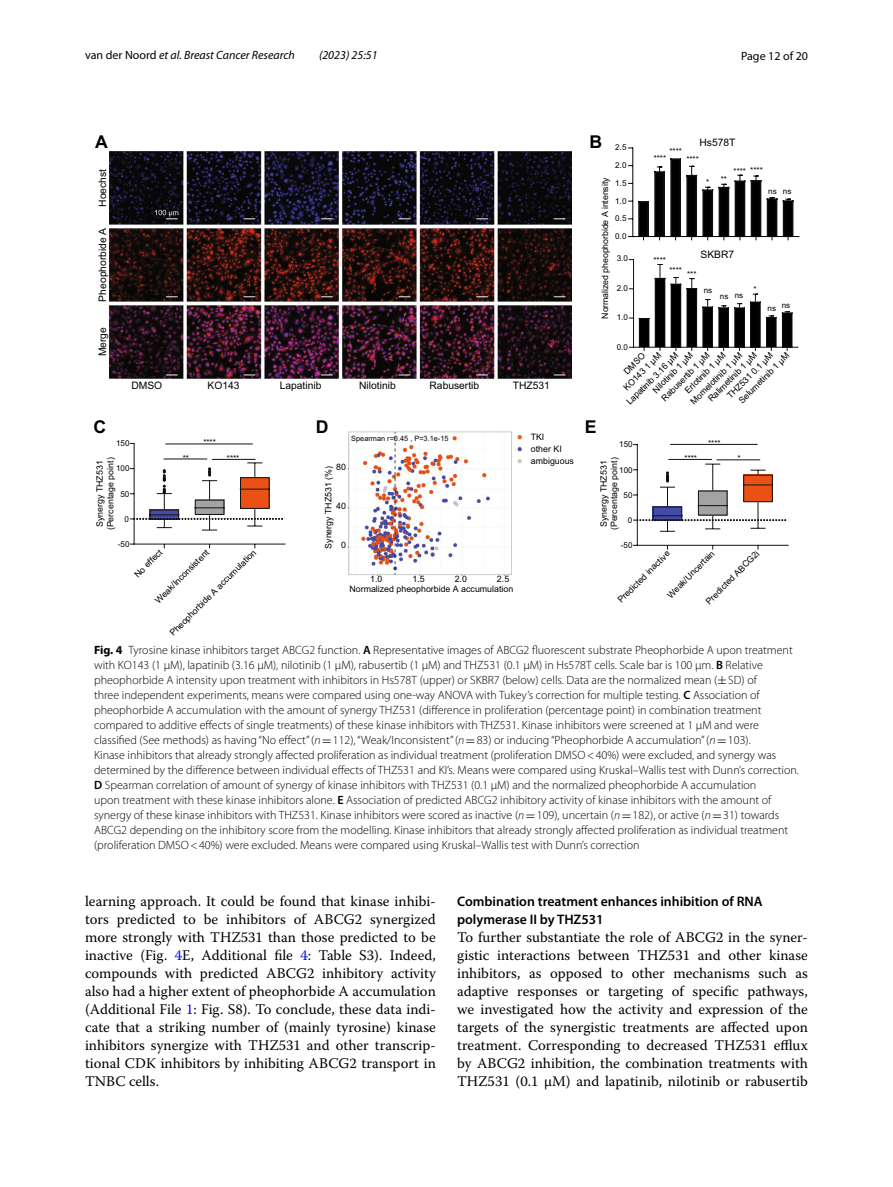
<style>
.page{position:relative;width:893px;height:1187px;background:#fff}
.page>*{position:absolute;margin:0;border:0;box-sizing:border-box;transform-origin:0 0}
.t1{font:17.7px "Arial Bold MT7";color:#000}
.t2{font:14.7px/18px "Warnock Pro";color:#000;text-align:justify}
.t3{font:600 13.8px/18px "Myriad Pro";color:#000}
.t4{font:300 12px/15px "Myriad Pro";color:#000}
.t5{font:italic 12px "Myriad Pro";color:#000}
.t6{font:12px "Myriad Pro";color:#000}
.t7{font:10.35px "Arial MT15";color:#000}
.t8{font:10.35px "Arial MT16";color:#000}
.t9{font:8.85px/10.6px "Arial MT16";color:#000;text-align:center}
.t10{font:8.85px "Arial MT15";color:#000}
.t11{font:8.1px "Arial MT16";color:#000}
.t12{font:8.1px "Arial MT15";color:#000}
.t13{font:7.35px "Arial MT16";color:#000}
.s1{font-style:normal}
.s2{font-weight:700}
.s3{font-weight:600}
.s4{font-family:"MTSY";font-weight:400}
.s5{font-style:italic}
.s6{color:#00f}
</style>
<div class="page">
<img style="left:110px;top:151px;width:461px;height:424px">
<hr style="left:632px;top:236px;width:167px;height:1px;background:#000">
<svg style="left:628px;top:147px;width:167px;height:93px"></svg>
<svg style="left:628px;top:259px;width:171px;height:92px"></svg>
<hr style="left:134px;top:543px;width:151px;height:1px;background:#121212">
<svg style="left:129px;top:442px;width:154px;height:106px"></svg>
<hr style="left:212px;top:459px;width:43px;height:1px;background:#121212">
<hr style="left:165px;top:443px;width:88px;height:1px;background:#121212">
<hr style="left:164px;top:458px;width:43px;height:1px;background:#121212">
<hr style="left:637px;top:545px;width:152px;height:1px;background:#121212">
<svg style="left:633px;top:443px;width:153px;height:106px"></svg>
<p class="t5" style="left:85px;top:48px;width:211px"><span class="s1">van der Noord</span> et al. Breast Cancer Research</p>
<p class="t5" style="left:319px;top:48px;width:60px">(2023) 25:51</p>
<p class="t6" style="left:741px;top:48px;width:68px">Page 12 of 20</p>
<h1 class="t1" style="left:95px;top:130px;width:14px">A</h1>
<h1 class="t1" style="left:590px;top:130px;width:14px">B</h1>
<p class="t12" style="left:615px;top:142px;width:13px">2.5</p>
<p class="t11" style="left:669px;top:146px;width:14px">****</p>
<p class="t8" style="left:699px;top:135px;width:38px">Hs578T</p>
<p class="t11" style="left:654px;top:153px;width:14px">****</p>
<p class="t11" style="left:686px;top:154px;width:14px">****</p>
<p class="t7" style="left:96px;top:207px;width:39px;rotate:-90deg">Hoechst</p>
<p class="t7" style="left:96px;top:301px;width:75px;rotate:-90deg">Pheophorbide A</p>
<p class="t7" style="left:96px;top:356px;width:31px;rotate:-90deg">Merge</p>
<p class="t7" style="left:131px;top:379px;width:32px">DMSO</p>
<p class="t7" style="left:208px;top:379px;width:34px">KO143</p>
<p class="t7" style="left:280px;top:379px;width:43px">Lapatinib</p>
<p class="t7" style="left:359px;top:379px;width:38px">Nilotinib</p>
<p class="t7" style="left:429px;top:379px;width:51px">Rabusertib</p>
<p class="t7" style="left:513px;top:379px;width:39px">THZ531</p>
<p class="t12" style="left:615px;top:160px;width:13px">2.0</p>
<p class="t10" style="left:599px;top:318px;width:142px;rotate:-90deg">Normalized pheophorbide A intensity</p>
<p class="t12" style="left:615px;top:178px;width:13px">1.5</p>
<p class="t12" style="left:615px;top:195px;width:13px">1.0</p>
<p class="t12" style="left:615px;top:213px;width:13px">0.5</p>
<p class="t12" style="left:615px;top:231px;width:13px">0.0</p>
<p class="t11" style="left:617px;top:253px;width:13px">3.0</p>
<p class="t11" style="left:617px;top:283px;width:13px">2.0</p>
<p class="t11" style="left:617px;top:312px;width:13px">1.0</p>
<p class="t11" style="left:617px;top:341px;width:13px">0.0</p>
<p class="t11" style="left:733px;top:165px;width:31px">**** ****</p>
<p class="t11" style="left:706px;top:174px;width:22px">* **</p>
<p class="t11" style="left:768px;top:186px;width:25px">ns ns</p>
<p class="t11" style="left:653px;top:255px;width:14px">****</p>
<p class="t8" style="left:700px;top:248px;width:35px">SKBR7</p>
<p class="t11" style="left:669px;top:265px;width:14px">****</p>
<p class="t11" style="left:687px;top:269px;width:11px">***</p>
<p class="t11" style="left:704px;top:285px;width:10px">ns</p>
<p class="t11" style="left:720px;top:290px;width:25px">ns ns</p>
<p class="t11" style="left:753px;top:284px;width:5px">*</p>
<p class="t11" style="left:768px;top:301px;width:24px">ns ns</p>
<p class="t9" style="left:607px;top:382px;width:71px;line-height:11.7px;rotate:-45deg">DMSO<br>KO143 1 μM<br>Lapatinib 3.16 μM</p>
<p class="t9" style="left:725px;top:393px;width:62px;rotate:-45deg">THZ531 0.1 μM</p>
<p class="t9" style="left:659px;top:395px;width:66px;rotate:-45deg">Rabusertib 1 μM</p>
<p class="t9" style="left:683px;top:388px;width:55px;rotate:-45deg">Erlotinib 1 μM</p>
<p class="t9" style="left:706px;top:396px;width:66px;rotate:-45deg">Ralimetinib 1 μM</p>
<p class="t9" style="left:736px;top:398px;width:69px;rotate:-45deg">Selumetinib 1 μM</p>
<p class="t9" style="left:650px;top:387px;width:54px;rotate:-45deg">Nilotinib 1 μM</p>
<p class="t9" style="left:688px;top:399px;width:70px;rotate:-45deg">Momelotinib 1 μM</p>
<h1 class="t1" style="left:94px;top:415px;width:14px">C</h1>
<p class="t11" style="left:116px;top:438px;width:15px">150</p>
<p class="t11" style="left:203px;top:437px;width:14px">****</p>
<h1 class="t1" style="left:316px;top:415px;width:14px">D</h1>
<p class="t13" style="left:351px;top:433px;width:99px">Spearman r=0.45 , P=3.1e-15</p>
<p class="t9" style="left:531px;top:432px;width:15px">TKI</p>
<p class="t9" style="left:531px;top:444px;width:32px">other KI</p>
<h1 class="t1" style="left:585px;top:415px;width:13px">E</h1>
<p class="t11" style="left:619px;top:439px;width:15px">150</p>
<p class="t11" style="left:708px;top:437px;width:14px">****</p>
<p class="t9" style="left:95px;top:530px;width:74px;rotate:-90deg">Synergy THZ531 (Percentage point)</p>
<p class="t11" style="left:116px;top:463px;width:15px">100</p>
<p class="t11" style="left:120px;top:488px;width:11px">50</p>
<p class="t11" style="left:125px;top:513px;width:6px">0</p>
<p class="t11" style="left:183px;top:452px;width:8px">**</p>
<p class="t11" style="left:227px;top:452px;width:14px">****</p>
<p class="t11" style="left:118px;top:538px;width:13px">-50</p>
<p class="t9" style="left:132px;top:572px;width:37px;rotate:-45deg">No effect</p>
<p class="t9" style="left:153px;top:598px;width:74px;rotate:-45deg">Weak/Inconsistent</p>
<p class="t9" style="left:168px;top:630px;width:119px;rotate:-45deg">Pheophorbide A accumulation</p>
<p class="t9" style="left:336px;top:461px;width:11px">80</p>
<p class="t10" style="left:323px;top:548px;width:84px;rotate:-90deg">Synergy THZ531 (%)</p>
<p class="t9" style="left:336px;top:500px;width:11px">40</p>
<p class="t9" style="left:341px;top:539px;width:6px">0</p>
<p class="t9" style="left:370px;top:574px;width:14px">1.0</p>
<p class="t9" style="left:412px;top:574px;width:14px">1.5</p>
<p class="t9" style="left:455px;top:574px;width:14px">2.0</p>
<p class="t9" style="left:497px;top:574px;width:14px">2.5</p>
<p class="t10" style="left:349px;top:582px;width:165px">Normalized pheophorbide A accumulation</p>
<p class="t9" style="left:531px;top:456px;width:45px">ambiguous</p>
<p class="t9" style="left:598px;top:530px;width:74px;rotate:-90deg">Synergy THZ531 (Percentage point)</p>
<p class="t11" style="left:619px;top:464px;width:15px">100</p>
<p class="t11" style="left:624px;top:489px;width:11px">50</p>
<p class="t11" style="left:628px;top:514px;width:6px">0</p>
<p class="t11" style="left:684px;top:453px;width:14px">****</p>
<p class="t11" style="left:737px;top:453px;width:5px">*</p>
<p class="t11" style="left:621px;top:540px;width:13px">-50</p>
<p class="t9" style="left:704px;top:599px;width:73px;rotate:-45deg">Predicted ABCG2i</p>
<p class="t9" style="left:615px;top:597px;width:71px;rotate:-45deg">Predicted inactive</p>
<p class="t9" style="left:665px;top:592px;width:64px;rotate:-45deg">Weak/Uncertain</p>
<p class="t4" style="left:94px;top:642px;width:706px"><span class="s2">Fig. 4</span> Tyrosine kinase inhibitors target ABCG2 function. <span class="s3">A</span> Representative images of ABCG2 fluorescent substrate Pheophorbide A upon treatment with KO143 (1 µM), lapatinib (3.16 µM), nilotinib (1 µM), rabusertib (1 µM) and THZ531 (0.1 µM) in Hs578T cells. Scale bar is 100 µm. <span class="s3">B</span> Relative pheophorbide A intensity upon treatment with inhibitors in Hs578T (upper) or SKBR7 (below) cells. Data are the normalized mean (<span class="s4">±</span>SD) of<br>three independent experiments, means were compared using one-way ANOVA with Tukey’s correction for multiple testing. <span class="s3">C</span> Association of pheophorbide A accumulation with the amount of synergy THZ531 (difference in proliferation (percentage point) in combination treatment compared to additive effects of single treatments) of these kinase inhibitors with THZ531. Kinase inhibitors were screened at 1 µM and were classified (See methods) as having “No effect” (<span class="s5">n</span><span class="s4">=</span>112), “Weak/Inconsistent” (<span class="s5">n</span><span class="s4">=</span>83) or inducing “Pheophorbide A accumulation” (<span class="s5">n</span><span class="s4">=</span>103).<br>Kinase inhibitors that already strongly affected proliferation as individual treatment (proliferation DMSO&lt;40%) were excluded, and synergy was determined by the difference between individual effects of THZ531 and KI’s. Means were compared using Kruskal–Wallis test with Dunn’s correction.<br><span class="s3">D</span> Spearman correlation of amount of synergy of kinase inhibitors with THZ531 (0.1 µM) and the normalized pheophorbide A accumulation<br>upon treatment with these kinase inhibitors alone. <span class="s3">E</span> Association of predicted ABCG2 inhibitory activity of kinase inhibitors with the amount of synergy of these kinase inhibitors with THZ531. Kinase inhibitors were scored as inactive (<span class="s5">n</span><span class="s4">=</span>109), uncertain (<span class="s5">n</span><span class="s4">=</span>182), or active (<span class="s5">n</span><span class="s4">=</span>31) towards ABCG2 depending on the inhibitory score from the modelling. Kinase inhibitors that already strongly affected proliferation as individual treatment (proliferation DMSO&lt;40%) were excluded. Means were compared using Kruskal–Wallis test with Dunn’s correction</p>
<p class="t2" style="left:85px;top:891px;width:352px">learning approach. It could be found that kinase inhibi&shy;tors predicted to be inhibitors of ABCG2 synergized more strongly with THZ531 than those predicted to be inactive (Fig. <span class="s6">4</span>E, Additional file <span class="s6">4</span>: Table S3). Indeed, compounds with predicted ABCG2 inhibitory activity also had a higher extent of pheophorbide A accumulation (Additional File <span class="s6">1</span>: Fig. S8). To conclude, these data indi&shy;cate that a striking number of (mainly tyrosine) kinase inhibitors synergize with THZ531 and other transcrip&shy;tional CDK inhibitors by inhibiting ABCG2 transport in TNBC cells.</p>
<p class="t3" style="left:457px;top:891px;width:307px">Combination treatment enhances inhibition of RNA polymerase II by THZ531</p>
<p class="t2" style="left:457px;top:927px;width:352px">To further substantiate the role of ABCG2 in the syner&shy;gistic interactions between THZ531 and other kinase inhibitors, as opposed to other mechanisms such as adaptive responses or targeting of specific pathways, we investigated how the activity and expression of the targets of the synergistic treatments are affected upon treatment. Corresponding to decreased THZ531 efflux by ABCG2 inhibition, the combination treatments with THZ531 (0.1 µM) and lapatinib, nilotinib or rabusertib</p>
</div>
